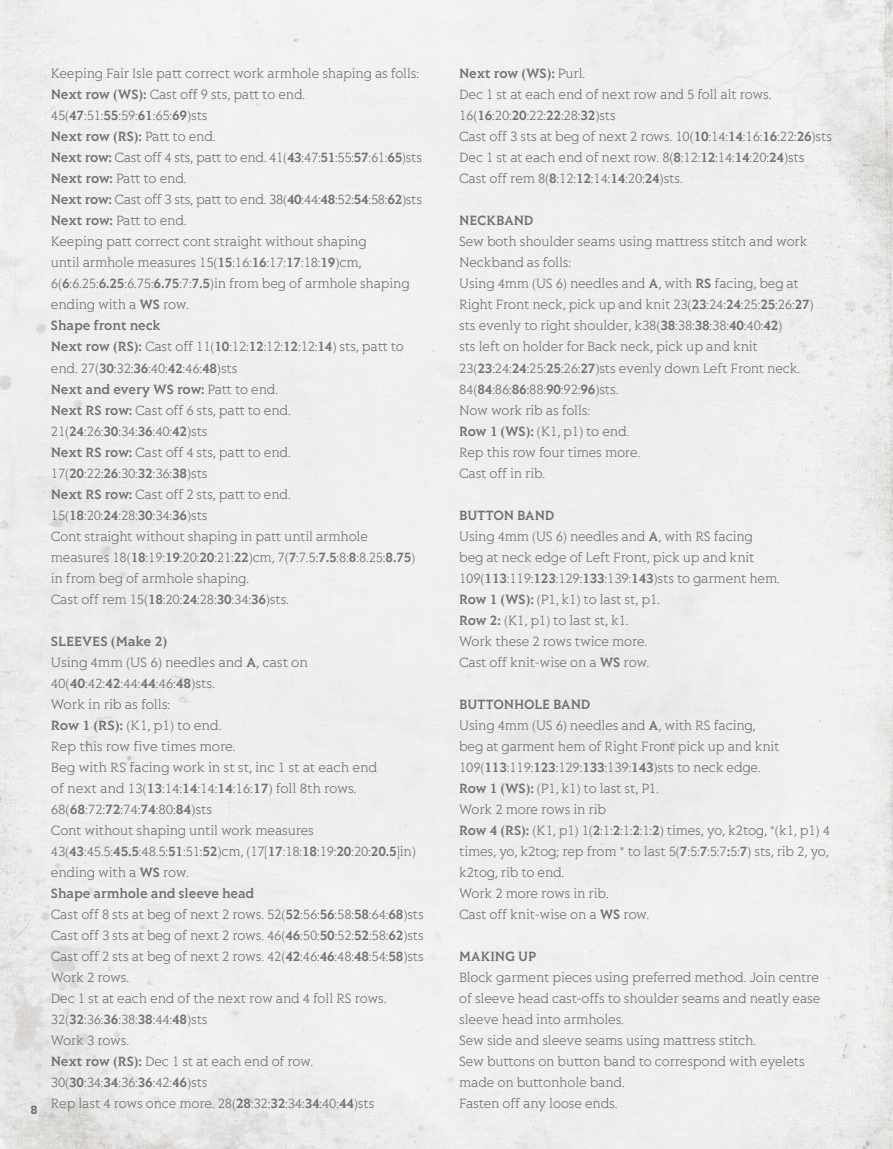
<style>
.page{position:relative;width:893px;height:1149px;background:#fff}
.page>*{position:absolute;margin:0;border:0;box-sizing:border-box;transform-origin:0 0}
.t1{font:300 15px/21px "Lovato";letter-spacing:-.01em;color:#70706f}
.t2{font:600 15px "Lovato";letter-spacing:-.01em;color:#70706f}
.t3{font:700 13.5px "Lovato";color:#70706f}
.s1{font-weight:600}
</style>
<div class="page">
<div style="left:0;top:0;width:893px;height:1148px;background:#f0eeed"></div>
<p class="t3" style="left:31px;top:1101px;width:9px">8</p>
<p class="t1" style="left:51px;top:63px;width:373px">Keeping Fair Isle patt correct work armhole shaping as folls:<br><span class="s1">Next row (WS):</span> Cast off 9 sts, patt to end.<br>45(<span class="s1">47</span>:51:<span class="s1">55</span>:59:<span class="s1">61</span>:65:<span class="s1">69</span>)sts<br><span class="s1">Next row (RS):</span> Patt to end.<br><span class="s1">Next row:</span> Cast off 4 sts, patt to end. 41(<span class="s1">43</span>:47:<span class="s1">51</span>:55:<span class="s1">57</span>:61:<span class="s1">65</span>)sts <span class="s1">Next row:</span> Patt to end.<br><span class="s1">Next row:</span> Cast off 3 sts, patt to end. 38(<span class="s1">40</span>:44:<span class="s1">48</span>:52:<span class="s1">54</span>:58:<span class="s1">62</span>)sts <span class="s1">Next row:</span> Patt to end.<br>Keeping patt correct cont straight without shaping<br>until armhole measures 15(<span class="s1">15</span>:16:<span class="s1">16</span>:17:<span class="s1">17</span>:18:<span class="s1">19</span>)cm, 6(<span class="s1">6</span>:6.25:<span class="s1">6.25</span>:6.75:<span class="s1">6.75</span>:7:<span class="s1">7.5</span>)in from beg of armhole shaping ending with a <span class="s1">WS</span> row.<br><span class="s1">Shape front neck<br>Next row (RS):</span> Cast off 11(<span class="s1">10</span>:12:<span class="s1">12</span>:12:<span class="s1">12</span>:12:<span class="s1">14</span>) sts, patt to end. 27(<span class="s1">30</span>:32:<span class="s1">36</span>:40:<span class="s1">42</span>:46:<span class="s1">48</span>)sts<br><span class="s1">Next and every WS row:</span> Patt to end.<br><span class="s1">Next RS row:</span> Cast off 6 sts, patt to end.<br>21(<span class="s1">24</span>:26:<span class="s1">30</span>:34:<span class="s1">36</span>:40:<span class="s1">42</span>)sts<br><span class="s1">Next RS row:</span> Cast off 4 sts, patt to end.<br>17(<span class="s1">20</span>:22:<span class="s1">26</span>:30:<span class="s1">32</span>:36:<span class="s1">38</span>)sts<br><span class="s1">Next RS row:</span> Cast off 2 sts, patt to end.<br>15(<span class="s1">18</span>:20:<span class="s1">24</span>:28:<span class="s1">30</span>:34:<span class="s1">36</span>)sts<br>Cont straight without shaping in patt until armhole measures 18(<span class="s1">18</span>:19:<span class="s1">19</span>:20:<span class="s1">20</span>:21:<span class="s1">22</span>)cm, 7(<span class="s1">7</span>:7.5:<span class="s1">7.5</span>:8:<span class="s1">8</span>:8.25:<span class="s1">8.75</span>) in from beg of armhole shaping.<br>Cast off rem 15(<span class="s1">18</span>:20:<span class="s1">24</span>:28:<span class="s1">30</span>:34:<span class="s1">36</span>)sts.</p>
<p class="t1" style="left:51px;top:630px;width:374px"><span class="s1">SLEEVES (Make 2)<br></span>Using 4mm (US 6) needles and <span class="s1">A</span>, cast on 40(<span class="s1">40</span>:42:<span class="s1">42</span>:44:<span class="s1">44</span>:46:<span class="s1">48</span>)sts.<br>Work in rib as folls:<br><span class="s1">Row 1 (RS):</span> (K1, p1) to end.<br>Rep this row five times more.<br>Beg with RS facing work in st st, inc 1 st at each end<br>of next and 13(<span class="s1">13</span>:14:<span class="s1">14</span>:14:<span class="s1">14</span>:16:<span class="s1">17</span>) foll 8th rows.<br>68(<span class="s1">68</span>:72:<span class="s1">72</span>:74:<span class="s1">74</span>:80:<span class="s1">84</span>)sts<br>Cont without shaping until work measures 43(<span class="s1">43</span>:45.5:<span class="s1">45.5</span>:48.5:<span class="s1">51</span>:51:<span class="s1">52</span>)cm, (17[<span class="s1">17</span>:18:<span class="s1">18</span>:19:<span class="s1">20</span>:20:<span class="s1">20.5</span>]in) ending with a <span class="s1">WS</span> row.<br><span class="s1">Shape armhole and sleeve head<br></span>Cast off 8 sts at beg of next 2 rows. 52(<span class="s1">52</span>:56:<span class="s1">56</span>:58:<span class="s1">58</span>:64:<span class="s1">68</span>)sts Cast off 3 sts at beg of next 2 rows. 46(<span class="s1">46</span>:50:<span class="s1">50</span>:52:<span class="s1">52</span>:58:<span class="s1">62</span>)sts Cast off 2 sts at beg of next 2 rows. 42(<span class="s1">42</span>:46:<span class="s1">46</span>:48:<span class="s1">48</span>:54:<span class="s1">58</span>)sts Work 2 rows.<br>Dec 1 st at each end of the next row and 4 foll RS rows.<br>32(<span class="s1">32</span>:36:<span class="s1">36</span>:38:<span class="s1">38</span>:44:<span class="s1">48</span>)sts<br>Work 3 rows.<br><span class="s1">Next row (RS):</span> Dec 1 st at each end of row.<br>30(<span class="s1">30</span>:34:<span class="s1">34</span>:36:<span class="s1">36</span>:42:<span class="s1">46</span>)sts<br>Rep last 4 rows once more. 28(<span class="s1">28</span>:32:<span class="s1">32</span>:34:<span class="s1">34</span>:40:<span class="s1">44</span>)sts</p>
<p class="t1" style="left:459px;top:63px;width:374px"><span class="s1">Next row (WS):</span> Purl.<br>Dec 1 st at each end of next row and 5 foll alt rows.<br>16(<span class="s1">16</span>:20:<span class="s1">20</span>:22:<span class="s1">22</span>:28:<span class="s1">32</span>)sts<br>Cast off 3 sts at beg of next 2 rows. 10(<span class="s1">10</span>:14:<span class="s1">14</span>:16:<span class="s1">16</span>:22:<span class="s1">26</span>)sts Dec 1 st at each end of next row. 8(<span class="s1">8</span>:12:<span class="s1">12</span>:14:<span class="s1">14</span>:20:<span class="s1">24</span>)sts Cast off rem 8(<span class="s1">8</span>:12:<span class="s1">12</span>:14:<span class="s1">14</span>:20:<span class="s1">24</span>)sts.</p>
<p class="t2" style="left:459px;top:212px;width:76px">NECKBAND</p>
<p class="t1" style="left:459px;top:231px;width:356px">Sew both shoulder seams using mattress stitch and work Neckband as folls:<br>Using 4mm (US 6) needles and <span class="s1">A</span>, with <span class="s1">RS</span> facing, beg at Right Front neck, pick up and knit 23(<span class="s1">23</span>:24:<span class="s1">24</span>:25:<span class="s1">25</span>:26:<span class="s1">27</span>) sts evenly to right shoulder, k38(<span class="s1">38</span>:38:<span class="s1">38</span>:38:<span class="s1">40</span>:40:<span class="s1">42</span>)<br>sts left on holder for Back neck, pick up and knit 23(<span class="s1">23</span>:24:<span class="s1">24</span>:25:<span class="s1">25</span>:26:<span class="s1">27</span>)sts evenly down Left Front neck.<br>84(<span class="s1">84</span>:86:<span class="s1">86</span>:88:<span class="s1">90</span>:92:<span class="s1">96</span>)sts.<br>Now work rib as folls:<br><span class="s1">Row 1 (WS):</span> (K1, p1) to end.<br>Rep this row four times more.<br>Cast off in rib.</p>
<p class="t1" style="left:459px;top:504px;width:322px"><span class="s1">BUTTON BAND<br></span>Using 4mm (US 6) needles and <span class="s1">A</span>, with RS facing beg at neck edge of Left Front, pick up and knit 109(<span class="s1">113</span>:119:<span class="s1">123</span>:129:<span class="s1">133</span>:139:<span class="s1">143</span>)sts to garment hem.<br><span class="s1">Row 1 (WS):</span> (P1, k1) to last st, p1.<br><span class="s1">Row 2:</span> (K1, p1) to last st, k1.<br>Work these 2 rows twice more.<br>Cast off knit-wise on a <span class="s1">WS</span> row.</p>
<p class="t1" style="left:459px;top:693px;width:372px"><span class="s1">BUTTONHOLE BAND<br></span>Using 4mm (US 6) needles and <span class="s1">A</span>, with RS facing,<br>beg at garment hem of Right Front pick up and knit 109(<span class="s1">113</span>:119:<span class="s1">123</span>:129:<span class="s1">133</span>:139:<span class="s1">143</span>)sts to neck edge.<br><span class="s1">Row 1 (WS):</span> (P1, k1) to last st, P1.<br>Work 2 more rows in rib<br><span class="s1">Row 4 (RS):</span> (K1, p1) 1(<span class="s1">2</span>:1:<span class="s1">2</span>:1:<span class="s1">2</span>:1:<span class="s1">2</span>) times, yo, k2tog, *(k1, p1) 4 times, yo, k2tog; rep from * to last 5(<span class="s1">7</span>:5:<span class="s1">7</span>:5:7<span class="s1">:</span>5:<span class="s1">7</span>) sts, rib 2, yo, k2tog, rib to end.<br>Work 2 more rows in rib.<br>Cast off knit-wise on a <span class="s1">WS</span> row.</p>
<p class="t2" style="left:459px;top:947px;width:79px">MAKING UP</p>
<p class="t1" style="left:459px;top:966px;width:363px">Block garment pieces using preferred method. Join centre of sleeve head cast-offs to shoulder seams and neatly ease sleeve head into armholes.<br>Sew side and sleeve seams using mattress stitch.<br>Sew buttons on button band to correspond with eyelets made on buttonhole band.<br>Fasten off any loose ends.</p>
</div>
